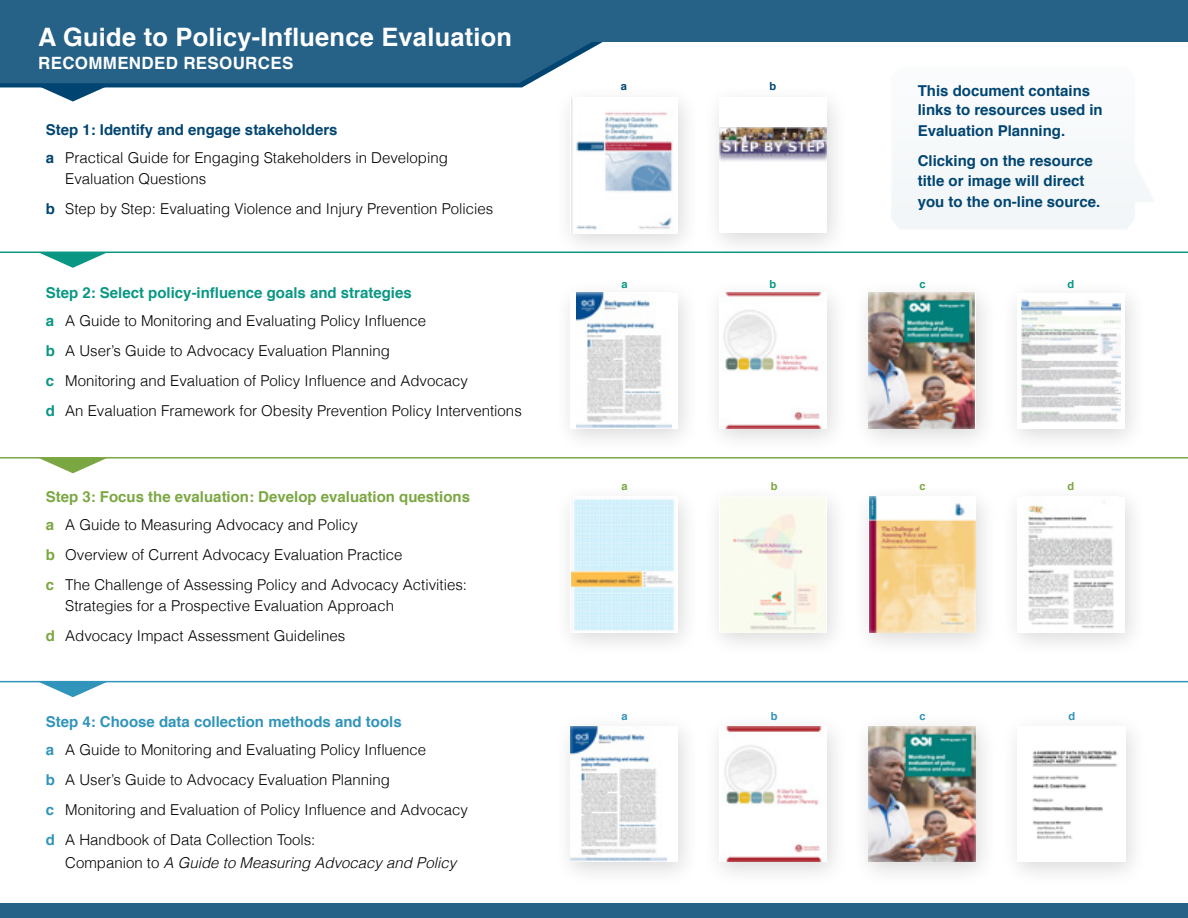
<style>
.page{position:relative;width:1188px;height:918px;background:#fff}
.page>*{position:absolute;margin:0;border:0;box-sizing:border-box;transform-origin:0 0}
.t1{font:700 25.35px "Helvetica";letter-spacing:.01em;color:#fff}
.t2{font:700 16.95px "Helvetica";letter-spacing:.02em;color:#fff}
.t3{font:300 15px/30px "Helvetica";color:#000}
.t4{font:700 15px/19.5px "Helvetica";color:#004572}
.t5{font:700 15px/28.5px "Helvetica";color:#099784}
.t6{font:700 15px/28.5px "Helvetica";color:#7ba742}
.t7{font:italic 300 15px "Helvetica";color:#000}
.t8{font:700 11.1px "Helvetica";color:#099784}
.t9{font:700 11.1px "Helvetica";color:#7ba742}
.t10{font:700 11.1px "Helvetica";color:#3194bb}
.t11{font:700 11.1px "Helvetica";color:#004572}
.s1{font-weight:700;color:#004572}
.s2{font-weight:300;color:#000}
.s3{font-weight:700;color:#099784}
.s4{font-weight:700;color:#7ba742}
.s5{font-weight:700;color:#3194bb}
.s6{font-style:normal}
</style>
<div class="page">
<div style="left:885px;top:59px;width:271px;height:177px;background:#f7f9fa"></div>
<svg style="left:0;top:41px;width:675px;height:46px;fill:#004572"></svg>
<div style="left:702px;top:83px;width:148px;height:176px;background:#000;opacity:.15"></div>
<div style="left:712px;top:92px;width:122px;height:142px;background:#fff;opacity:.75"></div>
<div style="left:553px;top:83px;width:148px;height:176px;background:#000;opacity:.15"></div>
<div style="left:563px;top:92px;width:122px;height:142px;background:#fff;opacity:.75"></div>
<div style="left:0;top:0;width:1188px;height:41px;background:#266188"></div>
<div style="left:0;top:904px;width:1188px;height:14px;background:#266188"></div>
<svg style="left:0;top:41px;width:666px;height:42px;fill:#266188"></svg>
<svg style="left:38px;top:86px;width:70px;height:16px"></svg>
<div style="left:702px;top:278px;width:148px;height:176px;background:#000;opacity:.15"></div>
<div style="left:712px;top:287px;width:122px;height:142px;background:#fff;opacity:.75"></div>
<div style="left:553px;top:278px;width:148px;height:176px;background:#000;opacity:.15"></div>
<div style="left:563px;top:287px;width:122px;height:142px;background:#fff;opacity:.75"></div>
<div style="left:851px;top:278px;width:148px;height:176px;background:#000;opacity:.15"></div>
<div style="left:861px;top:287px;width:122px;height:142px;background:#fff;opacity:.75"></div>
<div style="left:1000px;top:278px;width:149px;height:176px;background:#000;opacity:.15"></div>
<div style="left:1010px;top:287px;width:122px;height:142px;background:#fff;opacity:.75"></div>
<hr style="left:0;top:252px;width:1188px;height:1px;background:#099784">
<svg style="left:40px;top:253px;width:66px;height:15px"></svg>
<div style="left:553px;top:482px;width:148px;height:176px;background:#000;opacity:.15"></div>
<div style="left:563px;top:491px;width:122px;height:142px;background:#fff;opacity:.75"></div>
<div style="left:851px;top:482px;width:148px;height:176px;background:#000;opacity:.15"></div>
<div style="left:861px;top:491px;width:122px;height:142px;background:#fff;opacity:.75"></div>
<div style="left:702px;top:482px;width:148px;height:176px;background:#000;opacity:.15"></div>
<div style="left:712px;top:491px;width:122px;height:142px;background:#fff;opacity:.75"></div>
<div style="left:1000px;top:482px;width:149px;height:176px;background:#000;opacity:.15"></div>
<div style="left:1010px;top:491px;width:122px;height:142px;background:#fff;opacity:.75"></div>
<hr style="left:0;top:457px;width:1188px;height:2px;background:#7ba742">
<svg style="left:38px;top:458px;width:70px;height:15px"></svg>
<div style="left:553px;top:712px;width:148px;height:175px;background:#000;opacity:.15"></div>
<div style="left:563px;top:721px;width:122px;height:142px;background:#fff;opacity:.75"></div>
<div style="left:702px;top:712px;width:148px;height:175px;background:#000;opacity:.15"></div>
<div style="left:712px;top:721px;width:122px;height:142px;background:#fff;opacity:.75"></div>
<div style="left:1000px;top:711px;width:149px;height:177px;background:#000;opacity:.15"></div>
<div style="left:1011px;top:720px;width:122px;height:142px;background:#fff;opacity:.75"></div>
<div style="left:851px;top:712px;width:148px;height:175px;background:#000;opacity:.15"></div>
<div style="left:861px;top:721px;width:122px;height:142px;background:#fff;opacity:.75"></div>
<hr style="left:0;top:681px;width:1188px;height:1px;background:#3194bb">
<svg style="left:38px;top:682px;width:70px;height:15px"></svg>
<h1 class="t1" style="left:38px;top:17px;width:475px">A Guide to Policy-Influence Evaluation</h1>
<p class="t2" style="left:38px;top:49px;width:257px">RECOMMENDED RESOURCES</p>
<p class="t3" style="left:46px;top:115px;width:404px;line-height:28.5px"><span class="s1">Step 1: Identify and engage stakeholders<br>a</span> Practical Guide for Engaging Stakeholders in Developing</p>
<p class="t3" style="left:46px;top:164px;width:449px;text-indent:20px">Evaluation Questions<br><span class="s1">b</span> Step by Step: Evaluating Violence and Injury Prevention Policies</p>
<p class="t5" style="left:46px;top:278px;width:382px">Step 2: Select policy-influence goals and strategies<br>a <span class="s2">A Guide to Monitoring and Evaluating Policy Influence</span></p>
<p class="t3" style="left:46px;top:336px;width:478px"><span class="s3">b</span> A User’s Guide to Advocacy Evaluation Planning<br><span class="s3">c</span> Monitoring and Evaluation of Policy Influence and Advocacy<br><span class="s3">d</span> An Evaluation Framework for Obesity Prevention Policy Interventions</p>
<p class="t6" style="left:46px;top:483px;width:426px">Step 3: Focus the evaluation: Develop evaluation questions a <span class="s2">A Guide to Measuring Advocacy and Policy</span></p>
<p class="t3" style="left:46px;top:540px;width:423px"><span class="s4">b</span> Overview of Current Advocacy Evaluation Practice<br><span class="s4">c</span> The Challenge of Assessing Policy and Advocacy Activities:</p>
<p class="t3" style="left:46px;top:591px;width:350px;text-indent:20px">Strategies for a Prospective Evaluation Approach <span class="s4">d</span> Advocacy Impact Assessment Guidelines</p>
<p class="t3" style="left:46px;top:707px;width:382px;line-height:28.5px"><span class="s5">Step 4: Choose data collection methods and tools<br>a</span> A Guide to Monitoring and Evaluating Policy Influence</p>
<p class="t3" style="left:46px;top:765px;width:424px"><span class="s5">b</span> A User’s Guide to Advocacy Evaluation Planning<br><span class="s5">c</span> Monitoring and Evaluation of Policy Influence and Advocacy <span class="s5">d</span> A Handbook of Data Collection Tools:</p>
<p class="t7" style="left:65px;top:853px;width:392px"><span class="s6">Companion to</span> A Guide to Measuring Advocacy and Policy</p>
<p class="t11" style="left:621px;top:78px;width:8px">a</p>
<p class="t11" style="left:770px;top:78px;width:8px">b</p>
<p class="t4" style="left:918px;top:81px;width:187px">This document contains links to resources used in</p>
<p class="t4" style="left:918px;top:116px;width:177px;line-height:30px">Evaluation Planning.<br>Clicking on the resource</p>
<p class="t4" style="left:918px;top:170px;width:184px;line-height:21px">title or image will direct you to the on-line source.</p>
<p class="t8" style="left:621px;top:275px;width:8px">a</p>
<p class="t8" style="left:770px;top:275px;width:8px">b</p>
<p class="t8" style="left:919px;top:275px;width:8px">c</p>
<p class="t8" style="left:1068px;top:275px;width:8px">d</p>
<p class="t9" style="left:621px;top:477px;width:8px">a</p>
<p class="t9" style="left:771px;top:477px;width:8px">b</p>
<p class="t9" style="left:919px;top:477px;width:8px">c</p>
<p class="t9" style="left:1068px;top:477px;width:8px">d</p>
<p class="t10" style="left:621px;top:707px;width:8px">a</p>
<p class="t10" style="left:771px;top:707px;width:8px">b</p>
<p class="t10" style="left:1069px;top:707px;width:8px">d</p>
<p class="t10" style="left:919px;top:707px;width:8px">c</p>
</div>
